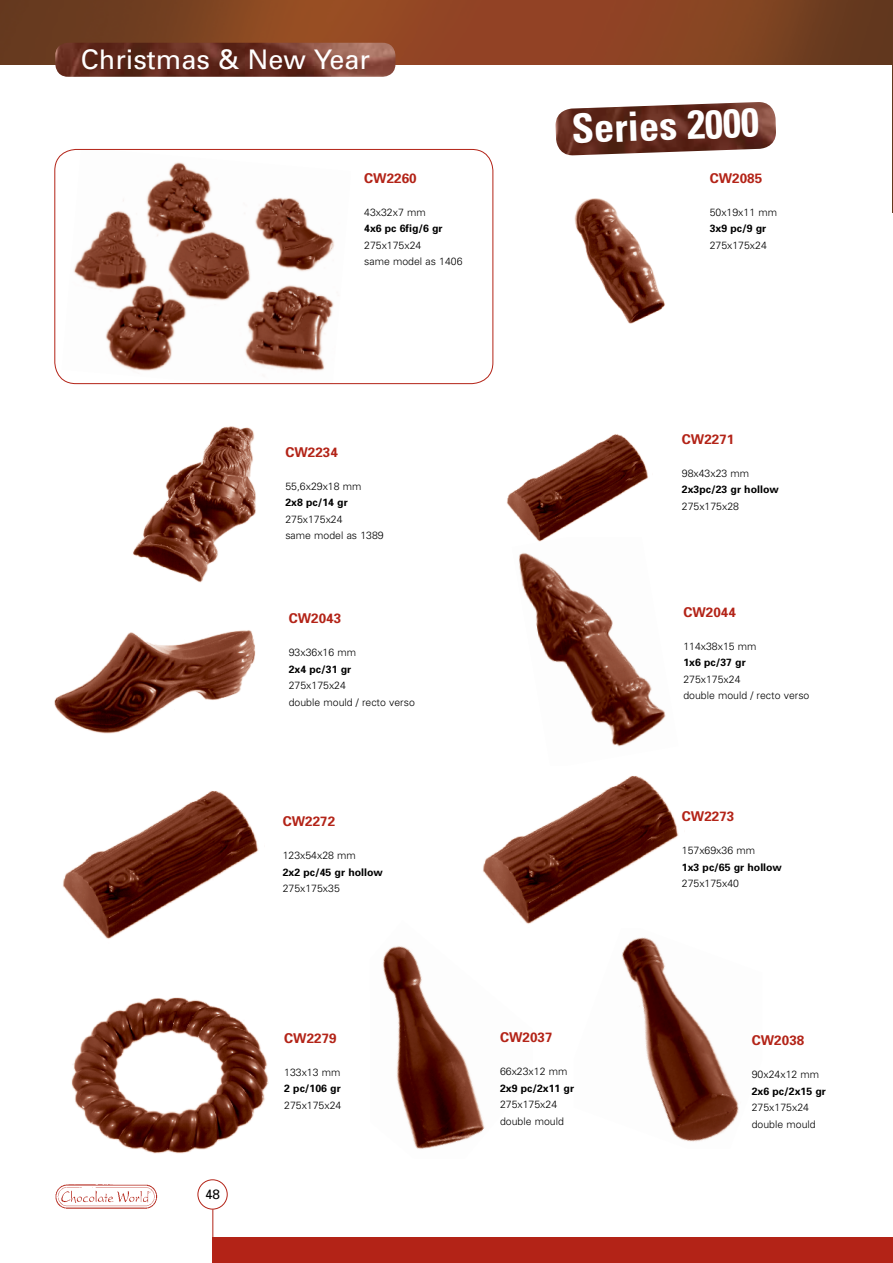
<style>
.page{position:relative;width:893px;height:1263px;background:#fff}
.page>*{position:absolute;margin:0;border:0;box-sizing:border-box;transform-origin:0 0}
.t1{font:700 condensed 40.5px "Univers";color:#fff}
.t2{font:27px "Univers";color:#fff}
.t3{font:700 13.5px "Univers";color:#b32317}
.t4{font:13.5px "Univers";color:#000}
.t5{font:300 10.5px/16.5px "Univers";color:#000}
.t6{font:700 10.5px "Univers";color:#000}
</style>
<div class="page">
<img style="left:0;top:0;width:892px;height:64px">
<div style="left:198px;top:1179px;width:29px;height:30px;border:1px solid #b32317;border-radius:50%"></div>
<hr style="left:213px;top:1209px;width:1px;height:54px;background:#b32317">
<img style="left:55px;top:1184px;width:103px;height:25px">
<img style="left:892px;top:0;width:1px;height:213px">
<div style="left:213px;top:1238px;width:680px;height:25px;background:#b32317"></div>
<img style="left:622px;top:937px;width:117px;height:205px">
<img style="left:62px;top:149px;width:272px;height:235px">
<div style="left:54px;top:149px;width:439px;height:235px;border:1px solid #b32317;border-radius:21px"></div>
<img style="left:574px;top:198px;width:91px;height:126px">
<img style="left:133px;top:426px;width:123px;height:157px">
<img style="left:507px;top:434px;width:141px;height:103px">
<img style="left:555px;top:102px;width:221px;height:54px">
<img style="left:55px;top:43px;width:340px;height:34px">
<img style="left:519px;top:537px;width:147px;height:210px">
<img style="left:483px;top:776px;width:196px;height:146px">
<img style="left:71px;top:997px;width:198px;height:157px">
<img style="left:63px;top:791px;width:196px;height:148px">
<img style="left:382px;top:920px;width:151px;height:229px">
<img style="left:54px;top:630px;width:202px;height:104px">
<h2 class="t2" style="left:81px;top:43px;width:291px">Christmas &amp; New Year</h2>
<p class="t3" style="left:364px;top:169px;width:54px">CW2260</p>
<p class="t5" style="left:364px;top:204px;width:63px">43x32x7 mm</p>
<p class="t6" style="left:364px;top:222px;width:80px">4x6 pc 6fig/6 gr</p>
<p class="t5" style="left:364px;top:237px;width:100px">275x175x24<br>same model as 1406</p>
<h1 class="t1" style="left:571px;top:104px;width:189px;rotate:-2deg">Series 2000</h1>
<p class="t3" style="left:710px;top:169px;width:54px">CW2085</p>
<p class="t5" style="left:710px;top:204px;width:69px">50x19x11 mm</p>
<p class="t6" style="left:710px;top:222px;width:58px">3x9 pc/9 gr</p>
<p class="t5" style="left:710px;top:237px;width:59px">275x175x24</p>
<p class="t4" style="left:205px;top:1185px;width:17px">48</p>
<p class="t3" style="left:285px;top:443px;width:54px">CW2234</p>
<p class="t5" style="left:285px;top:477px;width:78px">55,6x29x18 mm</p>
<p class="t6" style="left:285px;top:496px;width:64px">2x8 pc/14 gr</p>
<p class="t5" style="left:285px;top:510px;width:100px">275x175x24<br>same model as 1389</p>
<p class="t3" style="left:289px;top:610px;width:54px">CW2043</p>
<p class="t5" style="left:289px;top:644px;width:69px">93x36x16 mm</p>
<p class="t6" style="left:289px;top:662px;width:64px">2x4 pc/31 gr</p>
<p class="t5" style="left:289px;top:677px;width:128px">275x175x24<br>double mould / recto verso</p>
<p class="t3" style="left:283px;top:813px;width:54px">CW2272</p>
<p class="t5" style="left:283px;top:847px;width:75px">123x54x28 mm</p>
<p class="t6" style="left:283px;top:865px;width:102px">2x2 pc/45 gr hollow</p>
<p class="t5" style="left:283px;top:880px;width:59px">275x175x35</p>
<p class="t3" style="left:284px;top:1029px;width:54px">CW2279</p>
<p class="t5" style="left:284px;top:1063px;width:58px">133x13 mm</p>
<p class="t6" style="left:284px;top:1082px;width:58px">2 pc/106 gr</p>
<p class="t5" style="left:284px;top:1096px;width:59px">275x175x24</p>
<p class="t3" style="left:500px;top:1028px;width:54px">CW2037</p>
<p class="t5" style="left:500px;top:1063px;width:69px">66x23x12 mm</p>
<p class="t6" style="left:500px;top:1081px;width:76px">2x9 pc/2x11 gr</p>
<p class="t5" style="left:500px;top:1096px;width:65px">275x175x24 double mould</p>
<p class="t3" style="left:682px;top:430px;width:54px">CW2271</p>
<p class="t5" style="left:682px;top:464px;width:69px">98x43x23 mm</p>
<p class="t6" style="left:682px;top:483px;width:98px">2x3pc/23 gr hollow</p>
<p class="t5" style="left:682px;top:497px;width:59px">275x175x28</p>
<p class="t3" style="left:683px;top:603px;width:54px">CW2044</p>
<p class="t5" style="left:683px;top:638px;width:75px">114x38x15 mm</p>
<p class="t6" style="left:683px;top:656px;width:64px">1x6 pc/37 gr</p>
<p class="t5" style="left:683px;top:671px;width:128px">275x175x24<br>double mould / recto verso</p>
<p class="t3" style="left:682px;top:808px;width:54px">CW2273</p>
<p class="t5" style="left:682px;top:842px;width:75px">157x69x36 mm</p>
<p class="t6" style="left:682px;top:860px;width:102px">1x3 pc/65 gr hollow</p>
<p class="t5" style="left:682px;top:875px;width:59px">275x175x40</p>
<p class="t3" style="left:752px;top:1032px;width:54px">CW2038</p>
<p class="t5" style="left:752px;top:1066px;width:69px">90x24x12 mm</p>
<p class="t6" style="left:752px;top:1084px;width:76px">2x6 pc/2x15 gr</p>
<p class="t5" style="left:752px;top:1099px;width:65px">275x175x24 double mould</p>
</div>
